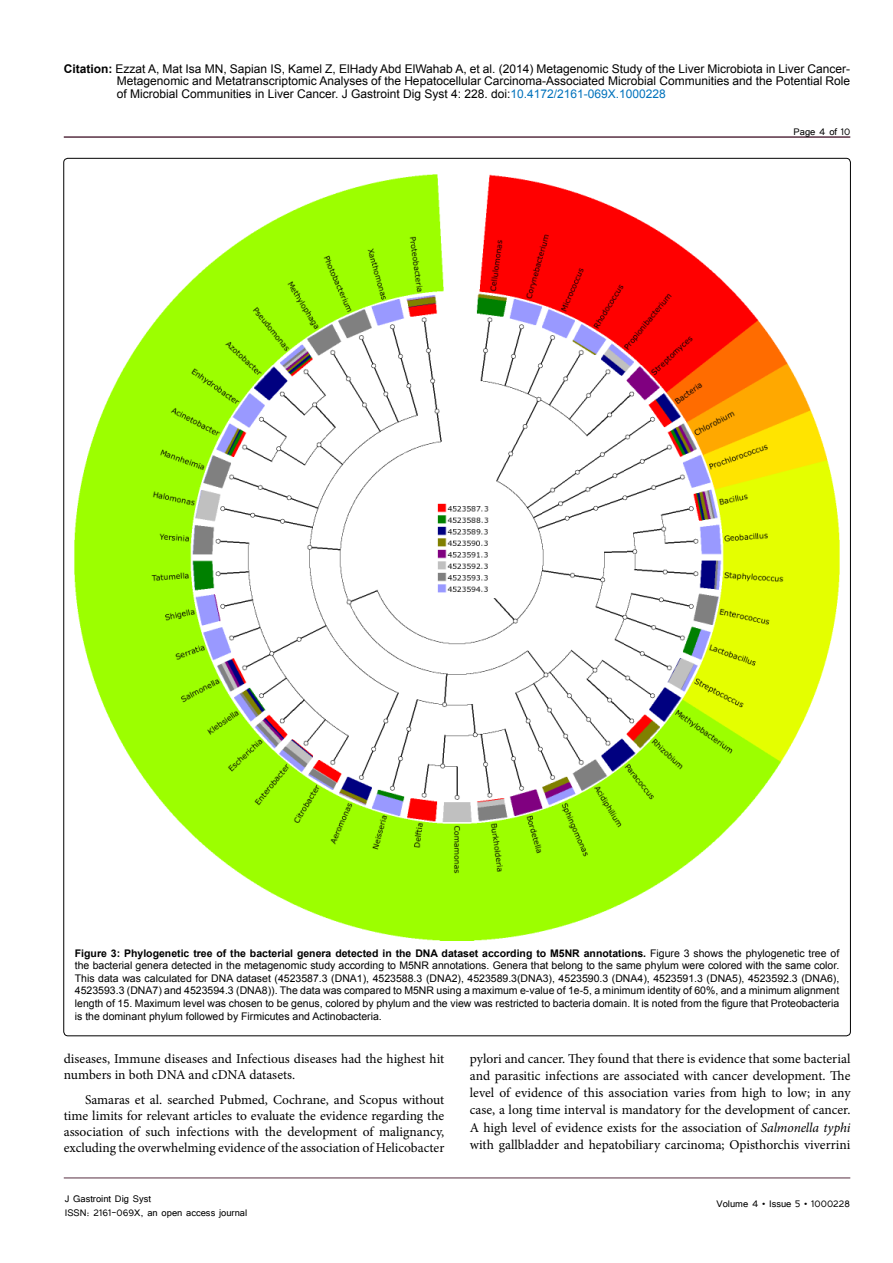
<style>
.page{position:relative;width:893px;height:1263px;background:#fff}
.page>*{position:absolute;margin:0;border:0;box-sizing:border-box;transform-origin:0 0}
.t1{font:13.5px/17.2px "Minion Pro";color:#000;text-align:justify}
.t2{font:12px/12.6px "Arial";color:#000;text-align:justify}
.t3{font:12px/14.4px "Tunga";color:#000}
.t4{font:10.5px/12.6px "Arial";color:#000;text-align:justify}
.s1{font-weight:700}
.s2{color:#0072bc}
.s3{font-style:italic}
</style>
<div class="page">
<hr style="left:64px;top:1178px;width:786px;height:1px;background:#572f42">
<hr style="left:64px;top:136px;width:786px;height:2px;background:#572f42">
<img style="left:74px;top:175px;width:766px;height:765px">
<p class="t2" style="left:117px;top:62px;width:735px;text-indent:-53px"><span class="s1">Citation:</span> Ezzat A, Mat Isa MN, Sapian IS, Kamel Z, ElHady Abd ElWahab A, et al. (2014) Metagenomic Study of the Liver Microbiota in Liver Cancer-Metagenomic and Metatranscriptomic Analyses of the Hepatocellular Carcinoma-Associated Microbial Communities and the Potential Role of Microbial Communities in Liver Cancer. J Gastroint Dig Syst 4: 228. doi:<span class="s2">10.4172/2161-069X.1000228</span></p>
<p class="t3" style="left:794px;top:123px;width:58px">Page 4 of 10</p>
<p class="t4" style="left:75px;top:947px;width:766px"><span class="s1">Figure 3: Phylogenetic tree of the bacterial genera detected in the DNA dataset according to M5NR annotations.</span> Figure 3 shows the phylogenetic tree of the bacterial genera detected in the metagenomic study according to M5NR annotations. Genera that belong to the same phylum were colored with the same color.<br>This data was calculated for DNA dataset (4523587.3 (DNA1), 4523588.3 (DNA2), 4523589.3(DNA3), 4523590.3 (DNA4), 4523591.3 (DNA5), 4523592.3 (DNA6), 4523593.3 (DNA7) and 4523594.3 (DNA8)). The data was compared to M5NR using a maximum e-value of 1e-5, a minimum identity of 60%, and a minimum alignment length of 15. Maximum level was chosen to be genus, colored by phylum and the view was restricted to bacteria domain. It is noted from the figure that Proteobacteria is the dominant phylum followed by Firmicutes and Actinobacteria.</p>
<p class="t1" style="left:64px;top:1050px;width:382px;line-height:16.2px">diseases, Immune diseases and Infectious diseases had the highest hit numbers in both DNA and cDNA datasets.</p>
<p class="t1" style="left:64px;top:1091px;width:382px;line-height:16.2px;text-indent:21px">Samaras et al. searched Pubmed, Cochrane, and Scopus without time limits for relevant articles to evaluate the evidence regarding the association of such infections with the development of malignancy, excluding the overwhelming evidence of the association of Helicobacter</p>
<p class="t3" style="left:65px;top:1190px;width:184px">J Gastroint Dig Syst<br>ISSN: 2161-069X, an open access journal</p>
<p class="t1" style="left:470px;top:1050px;width:382px">pylori and cancer. They found that there is evidence that some bacterial and parasitic infections are associated with cancer development. The level of evidence of this association varies from high to low; in any case, a long time interval is mandatory for the development of cancer.<br>A high level of evidence exists for the association of <span class="s3">Salmonella typhi </span>with gallbladder and hepatobiliary carcinoma; Opisthorchis viverrini</p>
<p class="t3" style="left:716px;top:1196px;width:135px">Volume 4 • Issue 5 • 1000228</p>
</div>
